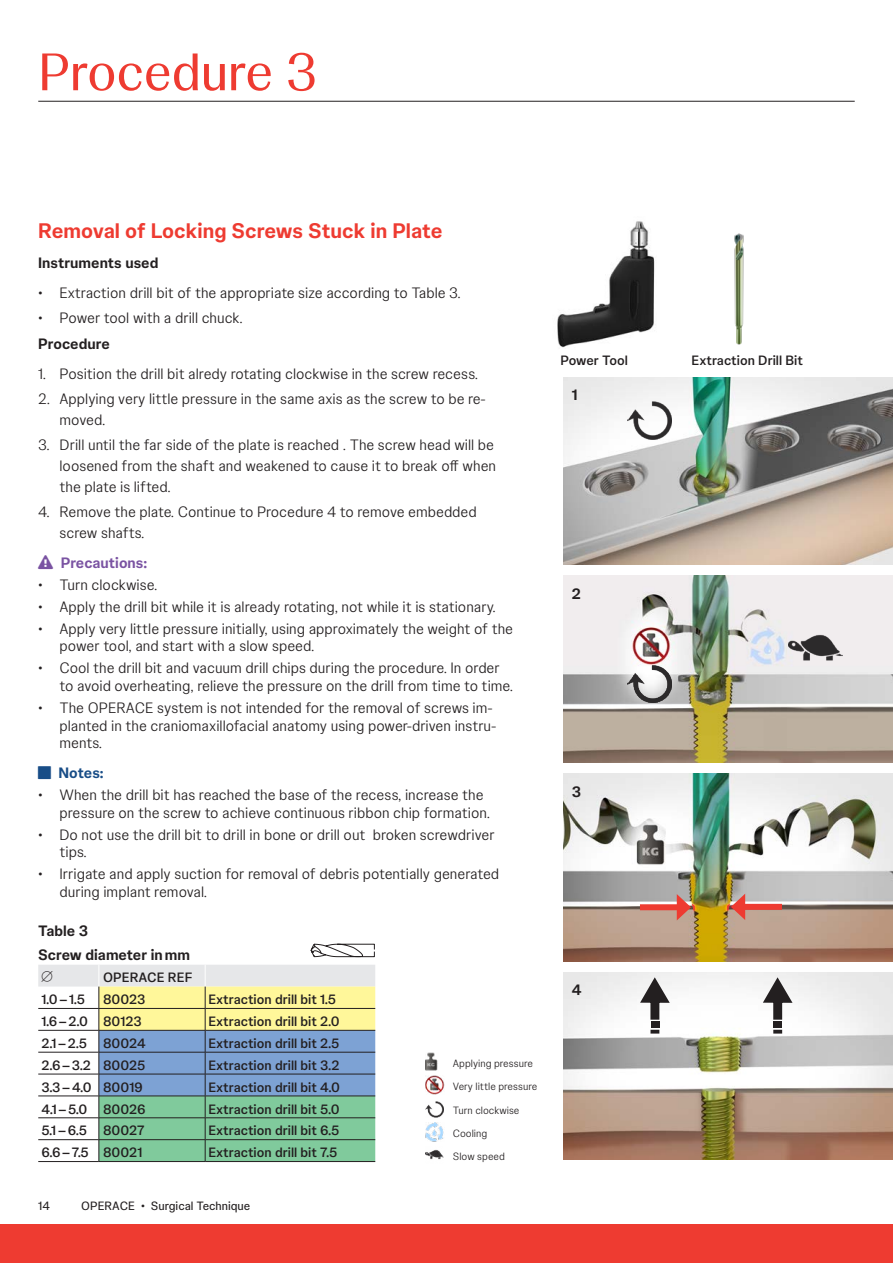
<style>
.page{position:relative;width:893px;height:1263px;background:#fff}
.page>*{position:absolute;margin:0;border:0;box-sizing:border-box;transform-origin:0 0}
.Headline{font:52.5px "Johnson Display";color:#ee3b31}
.Step_Number_Subhead{font:700 21px "Johnson Text";color:#ee3b31}
.t1{font:300 15px/17.7px "Johnson Text";color:#231f20}
.Paragraph_Header{font:700 15px "Johnson Text";color:#231f20}
.t2{font:700 15px "Johnson Text";color:#7a53a2}
.t3{font:700 15px "Johnson Text";letter-spacing:-.005em;color:#184d87}
.t4{font:500 13.5px "Johnson Text";color:#231f20}
.t5{font:13.5px "Universal Newswith Comm Pi";color:#231f20}
.t6{font:12px "Johnson Text";color:#231f20}
.Body_Copy{font:300 10.5px "Johnson Text";color:#231f20}
</style>
<div class="page">
<img style="left:564px;top:972px;width:329px;height:187px">
<img style="left:557px;top:221px;width:98px;height:127px">
<img style="left:564px;top:576px;width:329px;height:187px">
<img style="left:628px;top:662px;width:43px;height:44px">
<img style="left:788px;top:621px;width:54px;height:54px">
<img style="left:734px;top:233px;width:10px;height:112px">
<img style="left:564px;top:377px;width:329px;height:187px">
<svg style="left:311px;top:944px;width:64px;height:13px"></svg>
<img style="left:628px;top:399px;width:43px;height:43px">
<svg style="left:640px;top:977px;width:30px;height:56px"></svg>
<div style="left:651px;top:1021px;width:8px;height:7px;background:#231f20"></div>
<svg style="left:763px;top:977px;width:29px;height:56px"></svg>
<div style="left:773px;top:1021px;width:9px;height:7px;background:#231f20"></div>
<img style="left:564px;top:774px;width:329px;height:187px">
<div style="left:640px;top:904px;width:42px;height:6px;background:#ee3b31"></div>
<svg style="left:677px;top:894px;width:18px;height:26px"></svg>
<div style="left:740px;top:904px;width:42px;height:6px;background:#ee3b31"></div>
<svg style="left:726px;top:894px;width:19px;height:26px"></svg>
<svg style="left:38px;top:965px;width:337px;height:196px"></svg>
<hr style="left:38px;top:1008px;width:61px;height:1px;background:#231f20">
<hr style="left:99px;top:1008px;width:106px;height:1px;background:#231f20">
<hr style="left:205px;top:1008px;width:170px;height:1px;background:#231f20">
<hr style="left:38px;top:1030px;width:61px;height:1px;background:#231f20">
<hr style="left:99px;top:1030px;width:106px;height:1px;background:#231f20">
<hr style="left:205px;top:1030px;width:170px;height:1px;background:#231f20">
<hr style="left:38px;top:1052px;width:61px;height:1px;background:#231f20">
<hr style="left:99px;top:1052px;width:106px;height:1px;background:#231f20">
<hr style="left:205px;top:1052px;width:170px;height:1px;background:#231f20">
<hr style="left:38px;top:1074px;width:61px;height:1px;background:#231f20">
<hr style="left:99px;top:1074px;width:106px;height:1px;background:#231f20">
<hr style="left:205px;top:1074px;width:170px;height:1px;background:#231f20">
<hr style="left:38px;top:1096px;width:61px;height:1px;background:#231f20">
<hr style="left:99px;top:1096px;width:106px;height:1px;background:#231f20">
<hr style="left:205px;top:1096px;width:170px;height:1px;background:#231f20">
<hr style="left:38px;top:1117px;width:61px;height:1px;background:#231f20">
<hr style="left:99px;top:1117px;width:106px;height:1px;background:#231f20">
<hr style="left:205px;top:1117px;width:170px;height:1px;background:#231f20">
<hr style="left:38px;top:1139px;width:61px;height:1px;background:#231f20">
<hr style="left:99px;top:1139px;width:106px;height:1px;background:#231f20">
<hr style="left:205px;top:1139px;width:170px;height:1px;background:#231f20">
<hr style="left:38px;top:1161px;width:61px;height:1px;background:#231f20">
<hr style="left:99px;top:1161px;width:106px;height:1px;background:#231f20">
<hr style="left:205px;top:1161px;width:170px;height:1px;background:#231f20">
<img style="left:425px;top:1052px;width:13px;height:19px">
<img style="left:425px;top:1075px;width:19px;height:20px">
<img style="left:425px;top:1101px;width:18px;height:16px">
<img style="left:425px;top:1122px;width:19px;height:19px">
<img style="left:425px;top:1149px;width:18px;height:11px">
<div style="left:0;top:1225px;width:893px;height:38px;background:#ee3b31"></div>
<hr style="left:38px;top:101px;width:817px;height:1px;background:#231f20">
<p class="Headline" style="left:38px;top:33px;width:281px">Procedure 3</p>
<p class="Step_Number_Subhead" style="left:38px;top:214px;width:406px">Removal of Locking Screws Stuck in Plate</p>
<p class="Paragraph_Header" style="left:38px;top:251px;width:122px">Instruments used</p>
<p class="t1" style="left:38px;top:283px;width:424px">• Extraction drill bit of the appropriate size according to Table 3.</p>
<p class="t1" style="left:38px;top:308px;width:206px">• Power tool with a drill chuck.</p>
<p class="Paragraph_Header" style="left:38px;top:332px;width:73px">Procedure</p>
<p class="t1" style="left:38px;top:364px;width:441px">1. Position the drill bit alredy rotating clockwise in the screw recess.</p>
<p class="t1" style="left:60px;top:387px;width:428px;line-height:21px;text-indent:-21px">2. Applying very little pressure in the same axis as the screw to be re&shy;moved.</p>
<p class="t1" style="left:60px;top:433px;width:438px;line-height:21px;text-indent:-21px">3. Drill until the far side of the plate is reached . The screw head will be loosened from the shaft and weakened to cause it to break off when the plate is lifted.</p>
<p class="t1" style="left:60px;top:501px;width:419px;line-height:21px;text-indent:-21px">4. Remove the plate. Continue to Procedure 4 to remove embedded screw shafts.</p>
<p class="t2" style="left:38px;top:551px;width:111px">▼ Precautions:</p>
<p class="t1" style="left:38px;top:575px;width:121px">• Turn clockwise.</p>
<p class="t1" style="left:38px;top:597px;width:459px">• Apply the drill bit while it is already rotating, not while it is stationary.</p>
<p class="t1" style="left:60px;top:619px;width:455px;text-indent:-21px">• Apply very little pressure initially, using approximately the weight of the power tool, and start with a slow speed.</p>
<p class="t1" style="left:60px;top:658px;width:455px;text-indent:-21px">• Cool the drill bit and vacuum drill chips during the procedure. In order to avoid overheating, relieve the pressure on the drill from time to time.</p>
<p class="t1" style="left:60px;top:698px;width:438px;text-indent:-21px">• The OPERACE system is not intended for the removal of screws im&shy;planted in the craniomaxillofacial anatomy using power-driven instru&shy;ments.</p>
<p class="t3" style="left:59px;top:761px;width:47px">Notes:</p>
<p class="t1" style="left:60px;top:785px;width:432px;text-indent:-21px">• When the drill bit has reached the base of the recess, increase the pressure on the screw to achieve continuous ribbon chip formation.</p>
<p class="t1" style="left:60px;top:825px;width:437px;text-indent:-21px">• Do not use the drill bit to drill in bone or drill out broken screwdriver tips.</p>
<p class="t1" style="left:60px;top:864px;width:441px;text-indent:-21px">• Irrigate and apply suction for removal of debris potentially generated during implant removal.</p>
<p class="Paragraph_Header" style="left:38px;top:919px;width:52px">Table 3</p>
<p class="Paragraph_Header" style="left:38px;top:943px;width:153px">Screw diameter inmm</p>
<p class="t5" style="left:41px;top:970px;width:13px">B</p>
<p class="t4" style="left:103px;top:967px;width:91px">OPERACE REF</p>
<p class="t4" style="left:41px;top:989px;width:45px">1.0–1.5</p>
<p class="t4" style="left:103px;top:989px;width:44px">80023</p>
<p class="t4" style="left:208px;top:989px;width:129px">Extraction drill bit 1.5</p>
<p class="t4" style="left:41px;top:1011px;width:48px">1.6–2.0</p>
<p class="t4" style="left:103px;top:1011px;width:40px">80123</p>
<p class="t4" style="left:208px;top:1011px;width:133px">Extraction drill bit 2.0</p>
<p class="t4" style="left:41px;top:1033px;width:47px">2.1–2.5</p>
<p class="t4" style="left:103px;top:1033px;width:44px">80024</p>
<p class="t4" style="left:208px;top:1033px;width:133px">Extraction drill bit 2.5</p>
<p class="t4" style="left:41px;top:1055px;width:51px">2.6–3.2</p>
<p class="t4" style="left:103px;top:1055px;width:44px">80025</p>
<p class="t4" style="left:208px;top:1055px;width:133px">Extraction drill bit 3.2</p>
<p class="t4" style="left:41px;top:1077px;width:52px">3.3–4.0</p>
<p class="t4" style="left:103px;top:1077px;width:41px">80019</p>
<p class="t4" style="left:208px;top:1077px;width:133px">Extraction drill bit 4.0</p>
<p class="t4" style="left:41px;top:1098px;width:47px">4.1 – 5.0</p>
<p class="t4" style="left:103px;top:1098px;width:44px">80026</p>
<p class="t4" style="left:208px;top:1098px;width:133px">Extraction drill bit 5.0</p>
<p class="t4" style="left:41px;top:1120px;width:47px">5.1–6.5</p>
<p class="t4" style="left:103px;top:1120px;width:43px">80027</p>
<p class="t4" style="left:208px;top:1120px;width:133px">Extraction drill bit 6.5</p>
<p class="t4" style="left:41px;top:1142px;width:49px">6.6–7.5</p>
<p class="t4" style="left:103px;top:1142px;width:41px">80021</p>
<p class="t4" style="left:208px;top:1142px;width:131px">Extraction drill bit 7.5</p>
<p class="t6" style="left:38px;top:1197px;width:13px">14</p>
<p class="t6" style="left:81px;top:1197px;width:171px">OPERACE • Surgical Technique</p>
<p class="Body_Copy" style="left:453px;top:1056px;width:81px">Applying pressure</p>
<p class="Body_Copy" style="left:453px;top:1079px;width:86px">Very little pressure</p>
<p class="Body_Copy" style="left:453px;top:1102px;width:68px">Turn clockwise</p>
<p class="Body_Copy" style="left:453px;top:1125px;width:36px">Cooling</p>
<p class="Body_Copy" style="left:453px;top:1148px;width:53px">Slow speed</p>
<p class="t4" style="left:560px;top:350px;width:69px">Power Tool</p>
<p class="t4" style="left:692px;top:350px;width:113px">Extraction Drill Bit</p>
<p class="Paragraph_Header" style="left:572px;top:383px;width:7px">1</p>
<p class="Paragraph_Header" style="left:572px;top:582px;width:11px">2</p>
<p class="Paragraph_Header" style="left:572px;top:780px;width:11px">3</p>
<p class="Paragraph_Header" style="left:572px;top:978px;width:11px">4</p>
</div>
